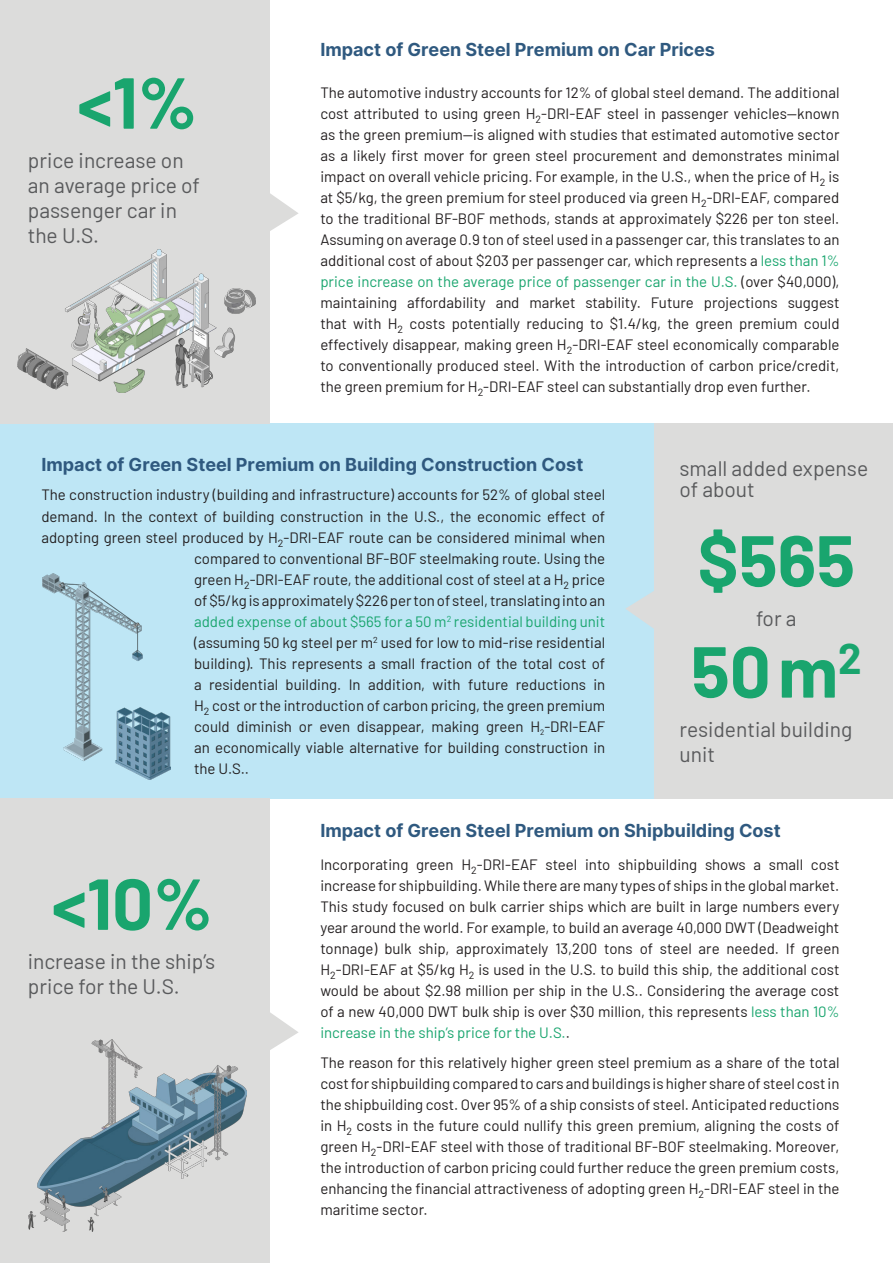
<style>
.page{position:relative;width:893px;height:1263px;background:#fff}
.page>*{position:absolute;margin:0;border:0;box-sizing:border-box;transform-origin:0 0}
.Content{font:700 72px "Barlow";color:#19a56e}
.Content-2{font:21px/25.2px "Barlow";color:#595a5c}
.Heading_2{font:18px "Inter";color:#2f597f}
.Content-3{font:15px/21px "Barlow";color:#231f20;text-align:justify}
.Content-4{font:15px "Barlow";color:#19a56e}
.s1{color:#19a56e}
</style>
<div class="page">
<div style="left:0;top:423px;width:687px;height:375px;background:#bee6f5"></div>
<div style="left:0;top:0;width:269px;height:423px;background:#dcdcdb"></div>
<svg style="left:269px;top:181px;width:29px;height:61px"></svg>
<div style="left:0;top:798px;width:269px;height:465px;background:#dcdcdb"></div>
<svg style="left:269px;top:1000px;width:29px;height:61px"></svg>
<div style="left:655px;top:423px;width:238px;height:375px;background:#dcdcdb"></div>
<svg style="left:626px;top:580px;width:29px;height:61px"></svg>
<img style="left:17px;top:250px;width:239px;height:142px">
<img style="left:43px;top:573px;width:127px;height:206px">
<img style="left:28px;top:1040px;width:218px;height:192px">
<p class="Content" style="left:77px;top:49px;width:121px">&lt;1%</p>
<p class="Content-2" style="left:28px;top:146px;width:174px">price increase on an average price of passenger car in the U.S.</p>
<p class="Heading_2" style="left:320px;top:36px;width:396px">Impact of Green Steel Premium on Car Prices</p>
<p class="Content-3" style="left:320px;top:81px;width:521px">The automotive industry accounts for 12% of global steel demand. The additional cost attributed to using green H<sub>2</sub>-DRI-EAF steel in passenger vehicles—known as the green premium—is aligned with studies that estimated automotive sector as a likely first mover for green steel procurement and demonstrates minimal impact on overall vehicle pricing. For example, in the U.S., when the price of H<sub>2</sub> is at $5/kg, the green premium for steel produced via green H<sub>2</sub>-DRI-EAF, compared to the traditional BF-BOF methods, stands at approximately $226 per ton steel.<br>Assuming on average 0.9 ton of steel used in a passenger car, this translates to an additional cost of about $203 per passenger car, which represents a <span class="s1">less than 1% price increase on the average price of passenger car in the U.S.</span> (over $40,000), maintaining affordability and market stability. Future projections suggest that with H<sub>2</sub> costs potentially reducing to $1.4/kg, the green premium could effectively disappear, making green H<sub>2</sub>-DRI-EAF steel economically comparable to conventionally produced steel. With the introduction of carbon price/credit, the green premium for H<sub>2</sub>-DRI-EAF steel can substantially drop even further.</p>
<p class="Heading_2" style="left:41px;top:451px;width:543px">Impact of Green Steel Premium on Building Construction Cost</p>
<p class="Content-3" style="left:41px;top:483px;width:565px">The construction industry (building and infrastructure) accounts for 52% of global steel</p>
<p class="Content-3" style="left:41px;top:504px;width:565px">demand. In the context of building construction in the U.S., the economic effect of</p>
<p class="Content-3" style="left:41px;top:525px;width:565px">adopting green steel produced by H<sub>2</sub>-DRI-EAF route can be considered minimal when</p>
<p class="Content-3" style="left:194px;top:546px;width:413px">compared to conventional BF-BOF steelmaking route. Using the</p>
<p class="Content-3" style="left:194px;top:567px;width:413px">green H<sub>2</sub>-DRI-EAF route, the additional cost of steel at a H<sub>2</sub> price</p>
<p class="Content-3" style="left:194px;top:588px;width:413px">of $5/kg is approximately $226 per ton of steel, translating into an</p>
<p class="Content-4" style="left:194px;top:610px;width:413px">added expense of about $565 for a 50 m<sup>2</sup> residential building unit</p>
<p class="Content-3" style="left:194px;top:630px;width:413px">(assuming 50 kg steel per m<sup>2</sup> used for low to mid-rise residential</p>
<p class="Content-3" style="left:194px;top:651px;width:413px">building). This represents a small fraction of the total cost of</p>
<p class="Content-3" style="left:194px;top:672px;width:413px">a residential building. In addition, with future reductions in</p>
<p class="Content-3" style="left:194px;top:693px;width:413px">H<sub>2</sub> cost or the introduction of carbon pricing, the green premium</p>
<p class="Content-3" style="left:194px;top:714px;width:413px">could diminish or even disappear, making green H<sub>2</sub>-DRI-EAF</p>
<p class="Content-3" style="left:194px;top:735px;width:413px">an economically viable alternative for building construction in</p>
<p class="Content-3" style="left:194px;top:756px;width:57px">the U.S..</p>
<p class="Content-2" style="left:679px;top:456px;width:190px;line-height:21px">small added expense of about</p>
<p class="Content" style="left:698px;top:507px;width:159px">$565</p>
<p class="Content-2" style="left:756px;top:604px;width:42px">for a</p>
<p class="Content" style="left:691px;top:618px;width:172px">50m<sup>2</sup></p>
<p class="Content-2" style="left:679px;top:715px;width:175px">residential building unit</p>
<p class="Content" style="left:52px;top:851px;width:162px">&lt;10%</p>
<p class="Content-2" style="left:28px;top:947px;width:189px">increase in the ship’s price for the U.S.</p>
<p class="Heading_2" style="left:320px;top:818px;width:462px">Impact of Green Steel Premium on Shipbuilding Cost</p>
<p class="Content-3" style="left:320px;top:853px;width:521px">Incorporating green H<sub>2</sub>-DRI-EAF steel into shipbuilding shows a small cost increase for shipbuilding. While there are many types of ships in the global market.<br>This study focused on bulk carrier ships which are built in large numbers every year around the world. For example, to build an average 40,000 DWT (Deadweight tonnage) bulk ship, approximately 13,200 tons of steel are needed. If green H<sub>2</sub>-DRI-EAF at $5/kg H<sub>2</sub> is used in the U.S. to build this ship, the additional cost would be about $2.98 million per ship in the U.S.. Considering the average cost of a new 40,000 DWT bulk ship is over $30 million, this represents <span class="s1">less than 10% increase in the ship’s price for the U.S.</span>.</p>
<p class="Content-3" style="left:320px;top:1051px;width:521px">The reason for this relatively higher green steel premium as a share of the total cost for shipbuilding compared to cars and buildings is higher share of steel cost in the shipbuilding cost. Over 95% of a ship consists of steel. Anticipated reductions in H<sub>2</sub> costs in the future could nullify this green premium, aligning the costs of green H<sub>2</sub>-DRI-EAF steel with those of traditional BF-BOF steelmaking. Moreover, the introduction of carbon pricing could further reduce the green premium costs, enhancing the financial attractiveness of adopting green H<sub>2</sub>-DRI-EAF steel in the maritime sector.</p>
</div>
